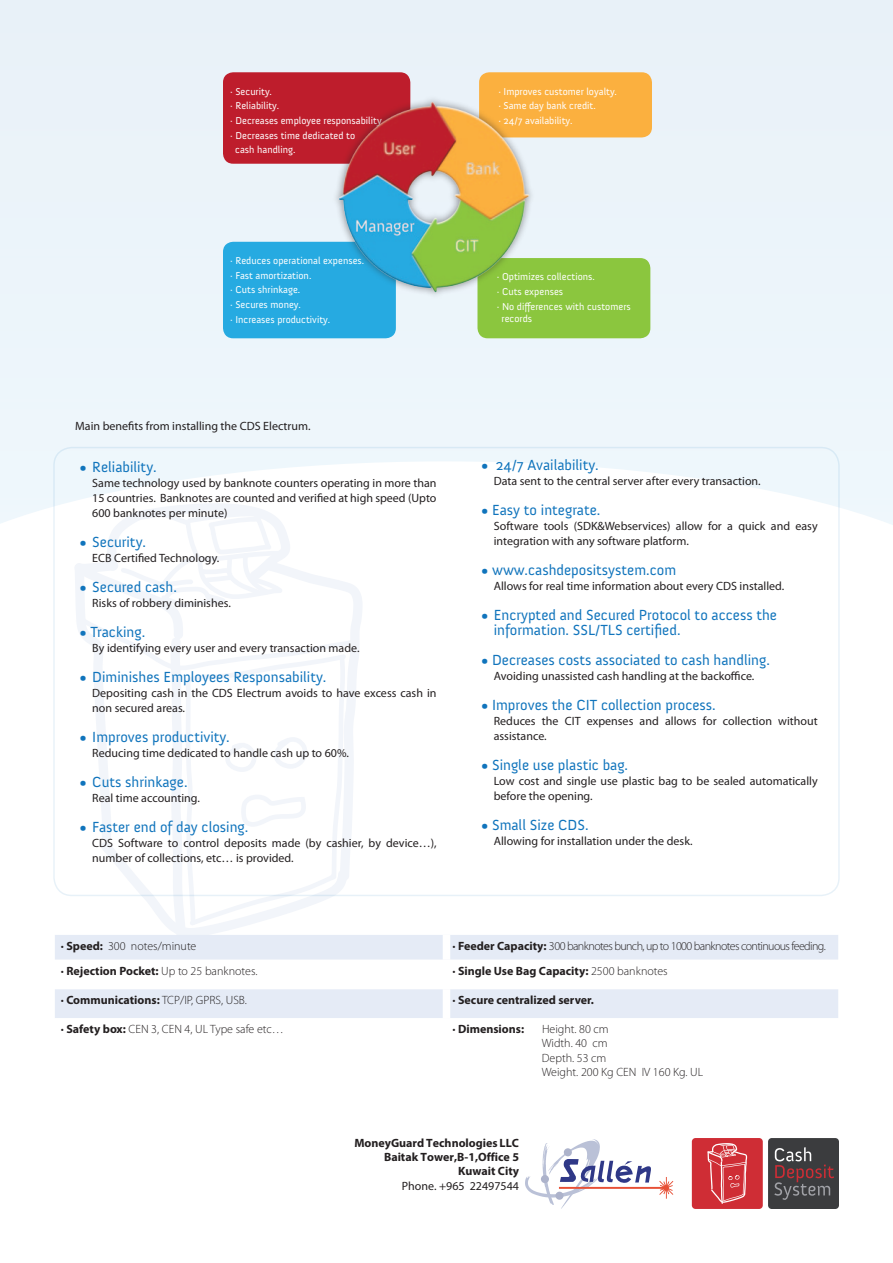
<style>
.page{position:relative;width:893px;height:1263px;background:#fff}
.page>*{position:absolute;margin:0;border:0;box-sizing:border-box;transform-origin:0 0}
.t1{font:15px/15px "Anivers";color:#1074bc}
.t2{font:12px/15px "Myriad Pro";color:#231f20}
.t3{font:700 12px/14.1px "Myriad Pro";color:#231f20;text-align:right}
.t4{font:300 12px/14.4px "Myriad Pro";color:#231f20}
.t5{font:300 12px "Myriad Pro";letter-spacing:-.05em;color:#231f20}
.t6{font:10.2px/14.7px "Anivers";color:#fff}
.s1{font-weight:700}
.s2{font-weight:300}
</style>
<div class="page">
<div style="left:0;top:0;width:893px;height:587px;background:#ebf4fa"></div>
<svg style="left:0;top:461px;width:893px;height:126px;fill:#fff"></svg>
<svg style="left:74px;top:503px;width:289px;height:432px"></svg>
<div style="left:53px;top:447px;width:787px;height:449px;border:2px solid #1074bc;border-radius:18px"></div>
<div style="left:223px;top:72px;width:187px;height:92px;background:#be1d2c;border-radius:10px"></div>
<div style="left:479px;top:72px;width:173px;height:65px;background:#fbb03f;border-radius:10px"></div>
<div style="left:223px;top:242px;width:173px;height:96px;background:#26aae1;border-radius:10px"></div>
<div style="left:477px;top:258px;width:173px;height:80px;background:#8bc63e;border-radius:10px"></div>
<img style="left:329px;top:92px;width:211px;height:211px">
<svg style="left:55px;top:935px;width:783px;height:83px;fill:#e5ebf6"></svg>
<div style="left:443px;top:935px;width:7px;height:24px;background:#fff"></div>
<div style="left:443px;top:959px;width:7px;height:30px;background:#fff"></div>
<div style="left:443px;top:989px;width:7px;height:29px;background:#fff"></div>
<svg style="left:525px;top:1139px;width:148px;height:70px"></svg>
<div style="left:692px;top:1138px;width:71px;height:71px;background:#cf2d35;border-radius:4px"></div>
<div style="left:768px;top:1138px;width:71px;height:71px;background:#3b3c3e;border-radius:4px"></div>
<svg style="left:707px;top:1143px;width:40px;height:61px"></svg>
<svg style="left:774px;top:1147px;width:60px;height:53px"></svg>
<p class="t6" style="left:230px;top:84px;width:43px">· Security.</p>
<p class="t6" style="left:230px;top:99px;width:50px">· Reliability.</p>
<p class="t6" style="left:230px;top:113px;width:153px">· Decreases employee responsability</p>
<p class="t6" style="left:230px;top:128px;width:126px">· Decreases time dedicated to</p>
<p class="t6" style="left:235px;top:143px;width:62px">cash handling.</p>
<p class="t6" style="left:230px;top:253px;width:136px">· Reduces operational expenses. · Fast amortization.<br>· Cuts shrinkage.<br>· Secures money.<br>· Increases productivity.</p>
<p class="t2" style="left:75px;top:419px;width:237px">Main benefits from installing the CDS Electrum.</p>
<p class="t1" style="left:80px;top:460px;width:79px">• Reliability.</p>
<p class="t2" style="left:92px;top:476px;width:346px;text-align:justify">Same technology used by banknote counters operating in more than 15 countries. Banknotes are counted and verified at high speed (Upto 600 banknotes per minute)</p>
<p class="t1" style="left:80px;top:535px;width:68px">• Security.</p>
<p class="t2" style="left:92px;top:551px;width:129px">ECB Certified Technology.</p>
<p class="t1" style="left:80px;top:580px;width:99px">• Secured cash.</p>
<p class="t2" style="left:92px;top:596px;width:140px">Risks of robbery diminishes.</p>
<p class="t1" style="left:80px;top:625px;width:67px">• Tracking.</p>
<p class="t2" style="left:92px;top:641px;width:269px">By identifying every user and every transaction made.</p>
<p class="t1" style="left:80px;top:670px;width:248px">• Diminishes Employees Responsability.</p>
<p class="t2" style="left:92px;top:686px;width:346px">Depositing cash in the CDS Electrum avoids to have excess cash in non secured areas.</p>
<p class="t1" style="left:80px;top:730px;width:152px">• Improves productivity.</p>
<p class="t2" style="left:92px;top:746px;width:258px">Reducing time dedicated to handle cash up to 60%.</p>
<p class="t1" style="left:80px;top:775px;width:110px">• Cuts shrinkage.</p>
<p class="t2" style="left:92px;top:791px;width:109px">Real time accounting.</p>
<p class="t1" style="left:80px;top:820px;width:170px">• Faster end of day closing.</p>
<p class="t2" style="left:92px;top:836px;width:346px">CDS Software to control deposits made (by cashier, by device…), number of collections, etc… is provided.</p>
<p class="t6" style="left:498px;top:84px;width:120px">· Improves customer loyalty. · Same day bank credit.<br>· 24/7 availability.</p>
<p class="t6" style="left:497px;top:270px;width:136px">· Optimizes collections.<br>· Cuts expenses<br>· No differences with customers</p>
<p class="t6" style="left:502px;top:311px;width:32px">records</p>
<p class="t1" style="left:481px;top:457px;width:119px">• 24/7 Availability.</p>
<p class="t2" style="left:494px;top:473px;width:268px">Data sent to the central server after every transaction.</p>
<p class="t1" style="left:481px;top:502px;width:121px">• Easy to integrate.</p>
<p class="t2" style="left:494px;top:518px;width:325px">Software tools (SDK&amp;Webservices) allow for a quick and easy integration with any software platform.</p>
<p class="t1" style="left:481px;top:562px;width:197px">• www.cashdepositsystem.com</p>
<p class="t2" style="left:494px;top:578px;width:292px">Allows for real time information about every CDS installed.</p>
<p class="t1" style="left:494px;top:607px;width:285px;text-indent:-13px">• Encrypted and Secured Protocol to access the information. SSL/TLS certified.</p>
<p class="t1" style="left:481px;top:652px;width:290px">• Decreases costs associated to cash handling.</p>
<p class="t2" style="left:494px;top:668px;width:262px">Avoiding unassisted cash handling at the backoffice.</p>
<p class="t1" style="left:481px;top:697px;width:236px">• Improves the CIT collection process.</p>
<p class="t2" style="left:494px;top:713px;width:325px">Reduces the CIT expenses and allows for collection without assistance.</p>
<p class="t1" style="left:481px;top:757px;width:149px">• Single use plastic bag.</p>
<p class="t2" style="left:494px;top:773px;width:325px">Low cost and single use plastic bag to be sealed automatically before the opening.</p>
<p class="t1" style="left:481px;top:817px;width:109px">• Small Size CDS.</p>
<p class="t2" style="left:494px;top:833px;width:200px">Allowing for installation under the desk.</p>
<p class="t4" style="left:61px;top:938px;width:137px"><span class="s1">· Speed:</span> 300 notes/minute</p>
<p class="t5" style="left:452px;top:939px;width:375px"><span class="s1">· Feeder Capacity:</span> 300 banknotes bunch, up to 1000 banknotes continuous feeding.</p>
<p class="t3" style="left:61px;top:963px;width:198px">· Rejection Pocket: <span class="s2">Up to 25 banknotes.</span></p>
<p class="t3" style="left:452px;top:963px;width:217px">· Single Use Bag Capacity: <span class="s2">2500 banknotes</span></p>
<p class="t3" style="left:61px;top:993px;width:188px">· Communications: <span class="s2">TCP/IP, GPRS, USB.</span></p>
<p class="t3" style="left:452px;top:993px;width:143px">· Secure centralized server.</p>
<p class="t4" style="left:61px;top:1022px;width:224px"><span class="s1">· Safety box:</span> CEN 3, CEN 4, UL Type safe etc…</p>
<p class="t3" style="left:452px;top:1021px;width:73px">· Dimensions:</p>
<p class="t4" style="left:542px;top:1022px;width:163px">Height. 80 cm<br>Width. 40 cm<br>Depth. 53 cm<br>Weight. 200 Kg CEN IV 160 Kg. UL</p>
<p class="t3" style="left:354px;top:1135px;width:166px">MoneyGuard Technologies LLC<br>Baitak Tower,B-1,Office 5<br>Kuwait City</p>
<p class="t2" style="left:402px;top:1178px;width:119px">Phone. +965 22497544</p>
</div>
